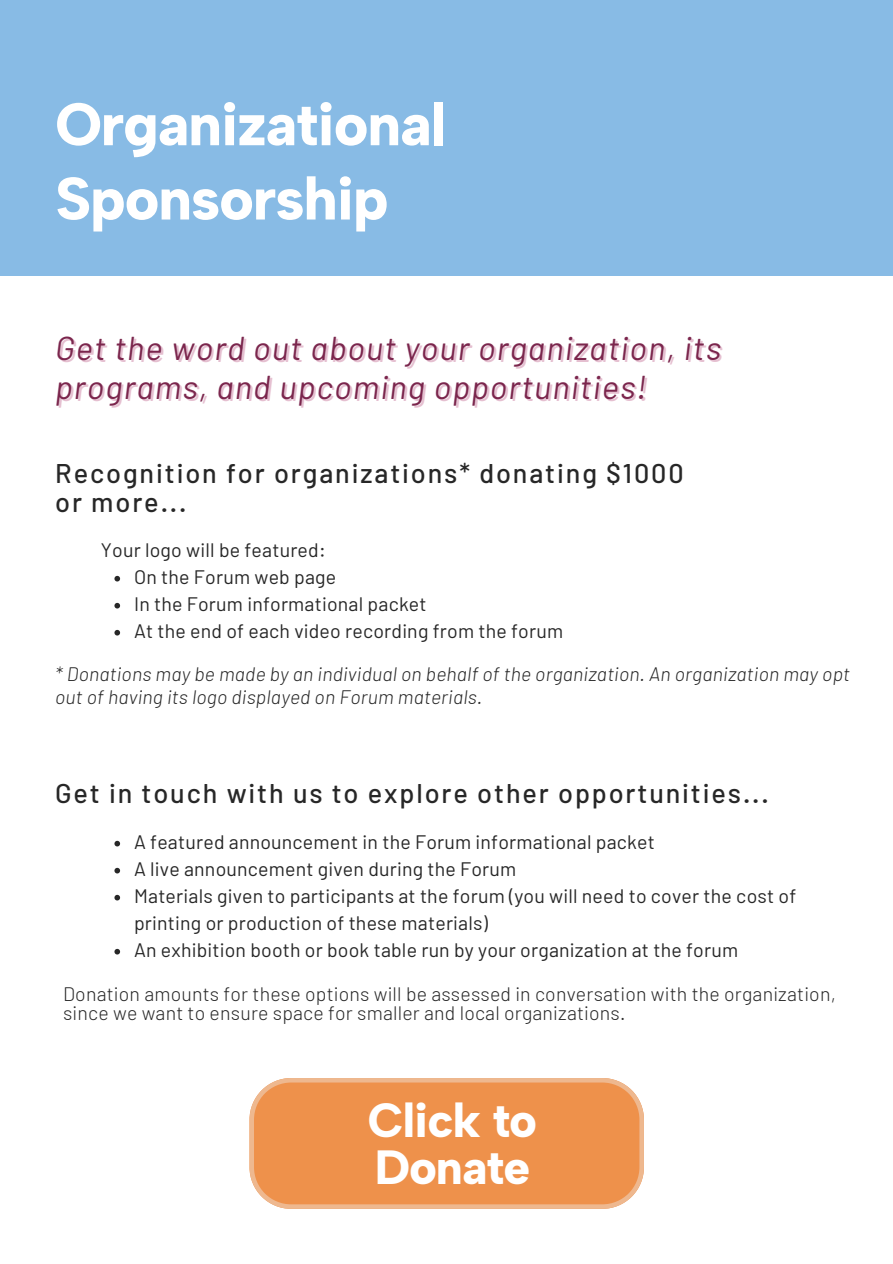
<style>
.page{position:relative;width:893px;height:1264px;background:#fff}
.page>*{position:absolute;margin:0;border:0;box-sizing:border-box;transform-origin:0 0}
.t1{font:800 60px/74.2px "Albert Sans";letter-spacing:-.02em;color:#fff}
.t2{font:800 48px "Albert Sans";letter-spacing:-.02em;color:#fff}
.t3{font:italic 33px/39.3px "Barlow";letter-spacing:.035em;color:#7b264d}
.t4{font:500 27px "Barlow";letter-spacing:.07em;color:#272727}
.t5{font:19.5px/27px "Barlow";letter-spacing:.01em;color:#272727}
.t6{font:300 19.5px/19.2px "Barlow";letter-spacing:.01em;color:#272727}
.t7{font:italic 300 19.5px/22.5px "Barlow";letter-spacing:.01em;color:#272727}
</style>
<div class="page">
<div style="left:0;top:0;width:892px;height:276px;background:#88bbe5"></div>
<svg style="left:249px;top:1078px;width:394px;height:130px;background:#ee9755"></svg>
<svg style="left:114px;top:576px;width:6px;height:5px"></svg>
<svg style="left:114px;top:603px;width:6px;height:5px"></svg>
<svg style="left:114px;top:630px;width:6px;height:5px"></svg>
<svg style="left:114px;top:840px;width:6px;height:6px"></svg>
<svg style="left:114px;top:867px;width:6px;height:6px"></svg>
<svg style="left:114px;top:894px;width:6px;height:6px"></svg>
<svg style="left:114px;top:948px;width:6px;height:6px"></svg>
<p class="t1" style="left:55px;top:87px;width:392px">Organizational<br>Sponsorship</p>
<p class="t3" style="left:55px;top:327px;width:667px">Get the word out about your organization, its programs, and upcoming opportunities!</p>
<p class="t4" style="left:55px;top:456px;width:630px">Recognition for organizations* donating $1000</p>
<p class="t4" style="left:55px;top:485px;width:133px">or more...</p>
<p class="t5" style="left:101px;top:535px;width:226px">Your logo will be featured:</p>
<p class="t5" style="left:134px;top:562px;width:204px">On the Forum web page</p>
<p class="t5" style="left:134px;top:589px;width:294px">In the Forum informational packet</p>
<p class="t5" style="left:134px;top:616px;width:430px">At the end of each video recording from the forum</p>
<p class="t7" style="left:55px;top:662px;width:796px">* Donations may be made by an individual on behalf of the organization. An organization may opt out of having its logo displayed on Forum materials.</p>
<p class="t4" style="left:55px;top:776px;width:715px">Get in touch with us to explore other opportunities...</p>
<p class="t5" style="left:134px;top:827px;width:522px">A featured announcement in the Forum informational packet</p>
<p class="t5" style="left:134px;top:854px;width:384px">A live announcement given during the Forum</p>
<p class="t5" style="left:134px;top:881px;width:663px">Materials given to participants at the forum (you will need to cover the cost of printing or production of these materials)</p>
<p class="t5" style="left:134px;top:935px;width:605px">An exhibition booth or book table run by your organization at the forum</p>
<p class="t6" style="left:63px;top:983px;width:774px">Donation amounts for these options will be assessed in conversation with the organization, since we want to ensure space for smaller and local organizations.</p>
<p class="t2" style="left:368px;top:1091px;width:171px">Click to</p>
<p class="t2" style="left:374px;top:1138px;width:157px">Donate</p>
</div>
